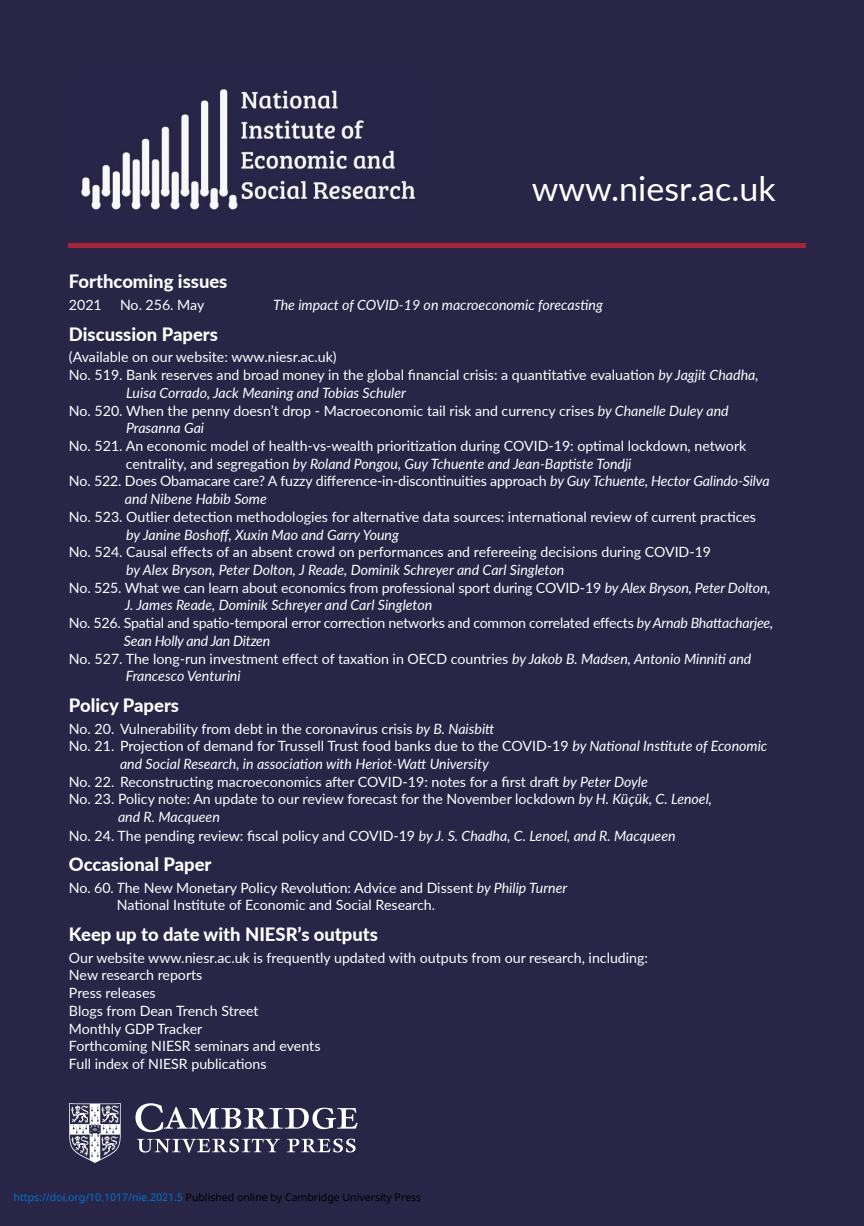
<style>
.page{position:relative;width:864px;height:1226px;background:#fff}
.page>*{position:absolute;margin:0;border:0;box-sizing:border-box;transform-origin:0 0}
.t1{font:33.95px "Lato";color:#fff}
.t2{font:800 18.38px "Lato";color:#fff}
.t3{font:14.17px/17.7px "Lato";color:#fff}
.t4{font:italic 14.17px "Lato";color:#fff}
.t5{font:14.17px "Lato";letter-spacing:-.02em;color:#fff}
.t6{font:italic 14.17px "Lato";letter-spacing:-.02em;color:#fff}
.t7{font:10.5px "Noto Sans";color:#000}
.s1{font-style:italic}
.s2{font-style:normal}
.s3{color:#0172cf}
</style>
<div class="page">
<div style="left:0;top:0;width:863px;height:1225px;background:#282547"></div>
<img style="left:81px;top:89px;width:335px;height:121px">
<svg style="left:69px;top:1103px;width:288px;height:59px"></svg>
<div style="left:69px;top:243px;width:736px;height:5px;background:#a6243b"></div>
<h1 class="t1" style="left:531px;top:164px;width:245px">www.niesr.ac.uk</h1>
<p class="t2" style="left:69px;top:268px;width:160px">Forthcoming issues</p>
<p class="t3" style="left:69px;top:295px;width:34px">2021</p>
<p class="t3" style="left:120px;top:295px;width:86px">No. 256. May</p>
<p class="t4" style="left:273px;top:295px;width:331px">The impact of COVID-19 on macroeconomic forecasting</p>
<p class="t2" style="left:69px;top:320px;width:150px">Discussion Papers</p>
<p class="t3" style="left:69px;top:348px;width:269px">(Available on our website: www.niesr.ac.uk)</p>
<p class="t3" style="left:69px;top:365px;width:690px">No. 519. Bank reserves and broad money in the global financial crisis: a quantitative evaluation <span class="s1">by Jagjit Chadha,</span></p>
<p class="t4" style="left:126px;top:382px;width:281px">Luisa Corrado, Jack Meaning and Tobias Schuler</p>
<p class="t3" style="left:69px;top:401px;width:661px">No. 520. When the penny doesn’t drop - Macroeconomic tail risk and currency crises <span class="s1">by Chanelle Duley and</span></p>
<p class="t4" style="left:126px;top:418px;width:80px">Prasanna Gai</p>
<p class="t3" style="left:69px;top:436px;width:678px">No. 521. An economic model of health-vs-wealth prioritization during COVID-19: optimal lockdown, network</p>
<p class="t4" style="left:126px;top:453px;width:507px"><span class="s2">centrality, and segregation</span> by Roland Pongou, Guy Tchuente and Jean-Baptiste Tondji</p>
<p class="t3" style="left:69px;top:472px;width:701px">No. 522. Does Obamacare care? A fuzzy difference-in-discontinuities approach <span class="s1">by Guy Tchuente, Hector Galindo-Silva</span></p>
<p class="t4" style="left:125px;top:489px;width:143px">and Nibene Habib Some</p>
<p class="t3" style="left:69px;top:507px;width:688px">No. 523. Outlier detection methodologies for alternative data sources: international review of current practices</p>
<p class="t4" style="left:126px;top:524px;width:274px">by Janine Boshoff, Xuxin Mao and Garry Young</p>
<p class="t3" style="left:69px;top:542px;width:643px">No. 524. Causal effects of an absent crowd on performances and refereeing decisions during COVID-19</p>
<p class="t4" style="left:126px;top:559px;width:439px">by Alex Bryson, Peter Dolton, J Reade, Dominik Schreyer and Carl Singleton</p>
<p class="t3" style="left:69px;top:578px;width:702px">No. 525. What we can learn about economics from professional sport during COVID-19 <span class="s1">by Alex Bryson, Peter Dolton,</span></p>
<p class="t4" style="left:125px;top:595px;width:309px">J. James Reade, Dominik Schreyer and Carl Singleton</p>
<p class="t5" style="left:69px;top:613px;width:705px">No. 526. Spatial and spatio-temporal error correction networks and common correlated effects <span class="s1">by Arnab Bhattacharjee,</span></p>
<p class="t6" style="left:124px;top:630px;width:148px">Sean Holly and Jan Ditzen</p>
<p class="t3" style="left:69px;top:649px;width:683px">No. 527. The long-run investment effect of taxation in OECD countries <span class="s1">by Jakob B. Madsen, Antonio Minniti and</span></p>
<p class="t4" style="left:126px;top:666px;width:116px">Francesco Venturini</p>
<p class="t2" style="left:69px;top:691px;width:112px">Policy Papers</p>
<p class="t3" style="left:69px;top:719px;width:427px">No. 20. Vulnerability from debt in the coronavirus crisis <span class="s1">by B. Naisbitt</span></p>
<p class="t3" style="left:69px;top:736px;width:699px">No. 21. Projection of demand for Trussell Trust food banks due to the COVID-19 <span class="s1">by National Institute of Economic</span></p>
<p class="t4" style="left:120px;top:753px;width:370px">and Social Research, in association with Heriot-Watt University</p>
<p class="t3" style="left:69px;top:772px;width:580px">No. 22. Reconstructing macroeconomics after COVID-19: notes for a first draft <span class="s1">by Peter Doyle</span></p>
<p class="t3" style="left:69px;top:789px;width:644px">No. 23. Policy note: An update to our review forecast for the November lockdown <span class="s1">by H. Küçük, C. Lenoel,</span></p>
<p class="t4" style="left:118px;top:806px;width:103px">and R. Macqueen</p>
<p class="t3" style="left:69px;top:825px;width:608px">No. 24. The pending review: fiscal policy and COVID-19 <span class="s1">by J. S. Chadha, C. Lenoel, and R. Macqueen</span></p>
<p class="t2" style="left:69px;top:850px;width:144px">Occasional Paper</p>
<p class="t3" style="left:117px;top:878px;width:451px;text-indent:-48px">No. 60<span class="s1">. T</span>he New Monetary Policy Revolution: Advice and Dissent <span class="s1">by Philip Turner<br></span>National Institute of Economic and Social Research.</p>
<p class="t2" style="left:69px;top:920px;width:310px">Keep up to date with NIESR’s outputs</p>
<p class="t3" style="left:69px;top:948px;width:580px">Our website www.niesr.ac.uk is frequently updated with outputs from our research, including:<br>New research reports<br>Press releases<br>Blogs from Dean Trench Street<br>Monthly GDP Tracker<br>Forthcoming NIESR seminars and events<br>Full index of NIESR publications</p>
<p class="t7" style="left:14px;top:1189px;width:409px"><span class="s3">https://doi.org/10.1017/nie.2021.5</span> Published online by Cambridge University Press</p>
</div>
